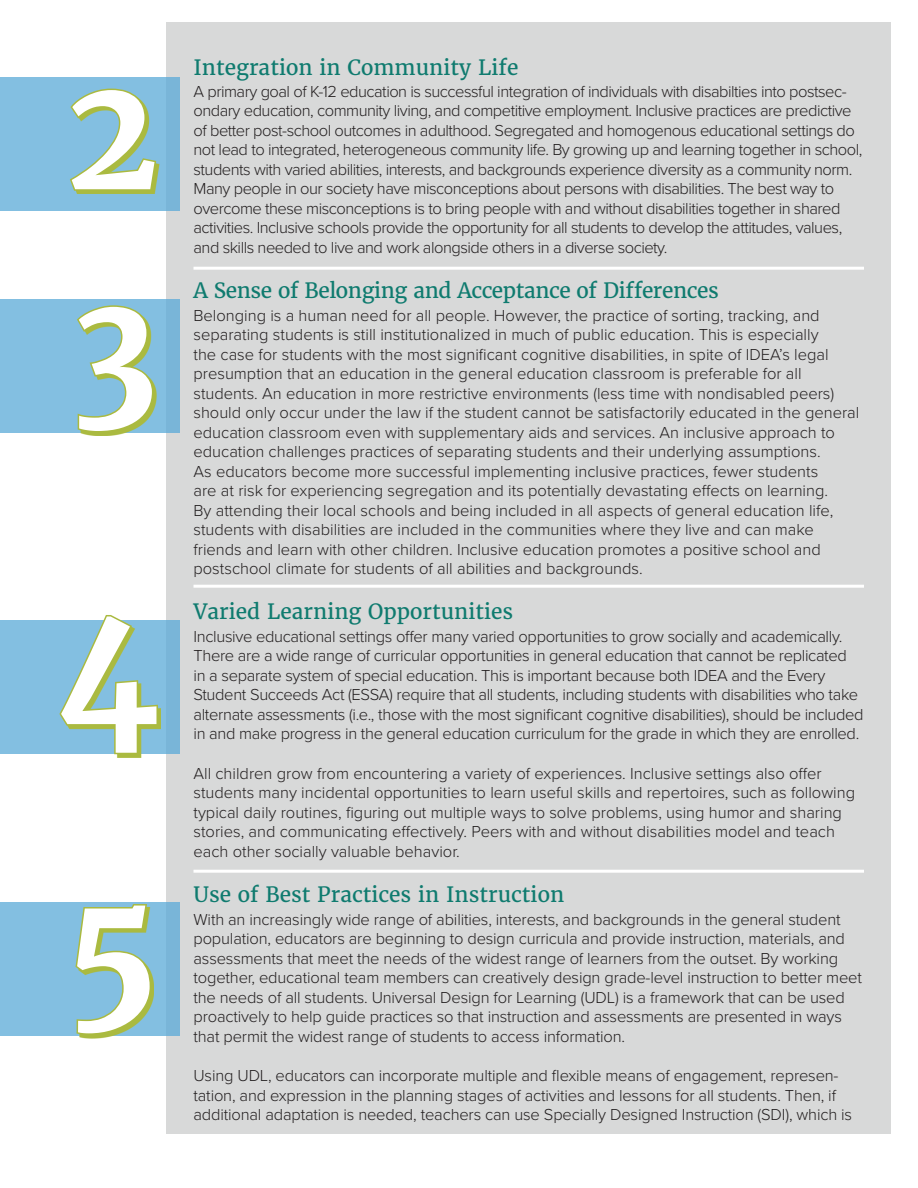
<style>
.page{position:relative;width:918px;height:1188px;background:#fff}
.page>*{position:absolute;margin:0;border:0;box-sizing:border-box;transform-origin:0 0}
.t1{font:700 156px "Merriweather";color:#fff}
.t2{font:21px "Merriweather";color:#0f7b6f}
.t3{font:21px "Merriweather";letter-spacing:-.02em;color:#0f7b6f}
.basic{font:300 16.5px/19.5px "Proxima Nova";letter-spacing:-.01em;color:#231f20}
.basic-2{font:300 16.5px/19.5px "Proxima Nova";letter-spacing:-.03em;color:#231f20}
</style>
<div class="page">
<div style="left:166px;top:23px;width:725px;height:1111px;background:#d8d9d9"></div>
<div style="left:0;top:77px;width:180px;height:133px;background:#83bfe1"></div>
<hr style="left:194px;top:267px;width:670px;height:3px;background:#fff">
<hr style="left:194px;top:585px;width:670px;height:3px;background:#fff">
<div style="left:0;top:299px;width:180px;height:133px;background:#83bfe1"></div>
<div style="left:0;top:620px;width:180px;height:133px;background:#83bfe1"></div>
<hr style="left:194px;top:870px;width:670px;height:3px;background:#fff">
<svg style="left:76px;top:163px;width:84px;height:31px"></svg>
<svg style="left:70px;top:88px;width:88px;height:105px"></svg>
<svg style="left:83px;top:386px;width:74px;height:50px"></svg>
<svg style="left:75px;top:305px;width:80px;height:129px"></svg>
<svg style="left:117px;top:708px;width:44px;height:50px"></svg>
<svg style="left:58px;top:615px;width:101px;height:141px"></svg>
<div style="left:0;top:902px;width:180px;height:133px;background:#83bfe1"></div>
<svg style="left:79px;top:978px;width:75px;height:60px"></svg>
<svg style="left:74px;top:904px;width:79px;height:133px"></svg>
<p class="t1" style="left:66px;top:33px;width:95px">2</p>
<p class="t1" style="left:70px;top:250px;width:91px">3</p>
<p class="t1" style="left:57px;top:568px;width:104px">4</p>
<p class="t1" style="left:64px;top:850px;width:96px">5</p>
<p class="t2" style="left:194px;top:54px;width:326px">Integration in Community Life</p>
<p class="basic-2" style="left:194px;top:82px;width:670px">A primary goal of K-12 education is successful integration of individuals with disabilties into postsec&shy;ondary education, community living, and competitive employment. Inclusive practices are predictive of better post-school outcomes in adulthood. Segregated and homogenous educational settings do not lead to integrated, heterogeneous community life. By growing up and learning together in school, students with varied abilities, interests, and backgrounds experience diversity as a community norm.<br>Many people in our society have misconceptions about persons with disabilities. The best way to overcome these misconceptions is to bring people with and without disabilities together in shared activities. Inclusive schools provide the opportunity for all students to develop the attitudes, values, and skills needed to live and work alongside others in a diverse society.</p>
<p class="t3" style="left:194px;top:278px;width:527px">A Sense of Belonging and Acceptance of Differences</p>
<p class="basic" style="left:194px;top:306px;width:667px">Belonging is a human need for all people. However, the practice of sorting, tracking, and separating students is still institutionalized in much of public education. This is especially<br>the case for students with the most significant cognitive disabilities, in spite of IDEA’s legal presumption that an education in the general education classroom is preferable for all students. An education in more restrictive environments (less time with nondisabled peers) should only occur under the law if the student cannot be satisfactorily educated in the general education classroom even with supplementary aids and services. An inclusive approach to education challenges practices of separating students and their underlying assumptions.<br>As educators become more successful implementing inclusive practices, fewer students<br>are at risk for experiencing segregation and its potentially devastating effects on learning.<br>By attending their local schools and being included in all aspects of general education life, students with disabilities are included in the communities where they live and can make friends and learn with other children. Inclusive education promotes a positive school and postschool climate for students of all abilities and backgrounds.</p>
<p class="t2" style="left:194px;top:599px;width:321px">Varied Learning Opportunities</p>
<p class="basic" style="left:194px;top:627px;width:672px">Inclusive educational settings offer many varied opportunities to grow socially and academically.<br>There are a wide range of curricular opportunities in general education that cannot be replicated<br>in a separate system of special education. This is important because both IDEA and the Every Student Succeeds Act (ESSA) require that all students, including students with disabilities who take alternate assessments (i.e., those with the most significant cognitive disabilities), should be included in and make progress in the general education curriculum for the grade in which they are enrolled.</p>
<p class="basic" style="left:194px;top:764px;width:663px">All children grow from encountering a variety of experiences. Inclusive settings also offer students many incidental opportunities to learn useful skills and repertoires, such as following typical daily routines, figuring out multiple ways to solve problems, using humor and sharing stories, and communicating effectively. Peers with and without disabilities model and teach each other socially valuable behavior.</p>
<p class="t2" style="left:194px;top:882px;width:372px">Use of Best Practices in Instruction</p>
<p class="basic" style="left:194px;top:910px;width:670px">With an increasingly wide range of abilities, interests, and backgrounds in the general student population, educators are beginning to design curricula and provide instruction, materials, and assessments that meet the needs of the widest range of learners from the outset. By working together, educational team members can creatively design grade-level instruction to better meet the needs of all students. Universal Design for Learning (UDL) is a framework that can be used proactively to help guide practices so that instruction and assessments are presented in ways that permit the widest range of students to access information.</p>
<p class="basic" style="left:194px;top:1066px;width:660px">Using UDL, educators can incorporate multiple and flexible means of engagement, represen&shy;tation, and expression in the planning stages of activities and lessons for all students. Then, if additional adaptation is needed, teachers can use Specially Designed Instruction (SDI), which is</p>
</div>
